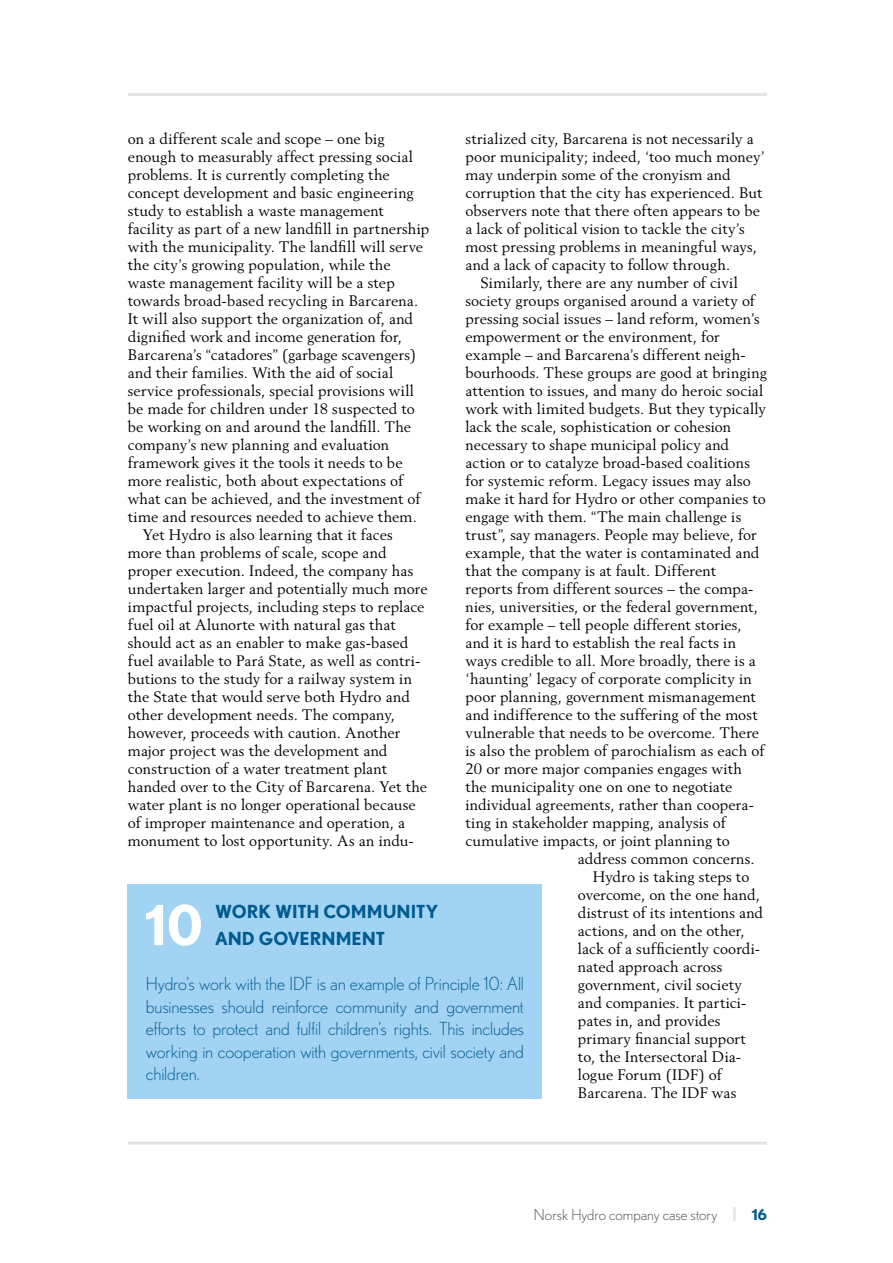
<style>
.page{position:relative;width:893px;height:1263px;background:#fff}
.page>*{position:absolute;margin:0;border:0;box-sizing:border-box;transform-origin:0 0}
.Puff_rubrik{font:700 55.05px "Nobel";color:#fff}
.Puff_text{font:300 18px/22.5px "Nobel";letter-spacing:-.005em;color:#005b90;text-align:justify}
.Puff_rubrik-2{font:700 18px/27px "Nobel";color:#005b90}
.Bröd_indrag{font:15px/18px "Berling";letter-spacing:.005em;color:#000}
.t1{font:300 15px "Nobel";color:#494c53}
.s1{font-weight:700;color:#e3e4e2}
.s2{font-weight:700;color:#005b90}
</style>
<div class="page">
<hr style="left:128px;top:93px;width:639px;height:3px;background:#e3e4e2">
<hr style="left:128px;top:1141px;width:639px;height:3px;background:#e3e4e2">
<div style="left:128px;top:884px;width:414px;height:215px;background:#a2d3f3"></div>
<p class="Bröd_indrag" style="left:128px;top:130px;width:303px">on a different scale and scope – one big enough to measurably affect pressing social problems. It is currently completing the concept development and basic engineering study to establish a waste management facility as part of a new landfill in partnership with the municipality. The landfill will serve the city’s growing population, while the waste management facility will be a step towards broad-based recycling in Barcarena.<br>It will also support the organization of, and dignified work and income generation for, Barcarena’s “catadores” (garbage scavengers) and their families. With the aid of social service professionals, special provisions will be made for children under 18 suspected to be working on and around the landfill. The company’s new planning and evaluation framework gives it the tools it needs to be more realistic, both about expectations of what can be achieved, and the investment of time and resources needed to achieve them.</p>
<p class="Bröd_indrag" style="left:128px;top:526px;width:301px;text-indent:15px">Yet Hydro is also learning that it faces more than problems of scale, scope and proper execution. Indeed, the company has undertaken larger and potentially much more impactful projects, including steps to replace fuel oil at Alunorte with natural gas that should act as an enabler to make gas-based fuel available to Pará State, as well as contri&shy;butions to the study for a railway system in the State that would serve both Hydro and other development needs. The company, however, proceeds with caution. Another major project was the development and construction of a water treatment plant handed over to the City of Barcarena. Yet the water plant is no longer operational because of improper maintenance and operation, a monument to lost opportunity. As an indu-</p>
<p class="Bröd_indrag" style="left:465px;top:130px;width:301px">strialized city, Barcarena is not necessarily a poor municipality; indeed, ‘too much money’ may underpin some of the cronyism and corruption that the city has experienced. But observers note that there often appears to be a lack of political vision to tackle the city’s most pressing problems in meaningful ways, and a lack of capacity to follow through.</p>
<p class="Bröd_indrag" style="left:480px;top:274px;width:259px">Similarly, there are any number of civil</p>
<p class="Bröd_indrag" style="left:465px;top:292px;width:291px">society groups organised around a variety of</p>
<p class="Bröd_indrag" style="left:465px;top:310px;width:296px">pressing social issues – land reform, women’s</p>
<p class="Bröd_indrag" style="left:465px;top:328px;width:256px">empowerment or the environment, for</p>
<p class="Bröd_indrag" style="left:465px;top:346px;width:282px">example – and Barcarena’s different neigh-</p>
<p class="Bröd_indrag" style="left:465px;top:364px;width:303px">bourhoods. These groups are good at bringing</p>
<p class="Bröd_indrag" style="left:465px;top:382px;width:299px">attention to issues, and many do heroic social</p>
<p class="Bröd_indrag" style="left:465px;top:400px;width:302px">work with limited budgets. But they typically</p>
<p class="Bröd_indrag" style="left:465px;top:418px;width:267px">lack the scale, sophistication or cohesion</p>
<p class="Bröd_indrag" style="left:465px;top:436px;width:265px">necessary to shape municipal policy and</p>
<p class="Bröd_indrag" style="left:465px;top:454px;width:286px">action or to catalyze broad-based coalitions</p>
<p class="Bröd_indrag" style="left:465px;top:472px;width:287px">for systemic reform. Legacy issues may also</p>
<p class="Bröd_indrag" style="left:465px;top:490px;width:302px">make it hard for Hydro or other companies to</p>
<p class="Bröd_indrag" style="left:465px;top:508px;width:277px">engage with them. “The main challenge is</p>
<p class="Bröd_indrag" style="left:465px;top:526px;width:293px">trust”, say managers. People may believe, for</p>
<p class="Bröd_indrag" style="left:465px;top:544px;width:295px">example, that the water is contaminated and</p>
<p class="Bröd_indrag" style="left:465px;top:562px;width:252px">that the company is at fault. Different</p>
<p class="Bröd_indrag" style="left:465px;top:580px;width:289px">reports from different sources – the compa-</p>
<p class="Bröd_indrag" style="left:465px;top:598px;width:294px">nies, universities, or the federal government,</p>
<p class="Bröd_indrag" style="left:465px;top:616px;width:278px">for example – tell people different stories,</p>
<p class="Bröd_indrag" style="left:465px;top:634px;width:272px">and it is hard to establish the real facts in</p>
<p class="Bröd_indrag" style="left:465px;top:652px;width:292px">ways credible to all. More broadly, there is a</p>
<p class="Bröd_indrag" style="left:465px;top:670px;width:288px">‘haunting’ legacy of corporate complicity in</p>
<p class="Bröd_indrag" style="left:465px;top:688px;width:292px">poor planning, government mismanagement</p>
<p class="Bröd_indrag" style="left:465px;top:706px;width:294px">and indifference to the suffering of the most</p>
<p class="Bröd_indrag" style="left:465px;top:724px;width:295px">vulnerable that needs to be overcome. There</p>
<p class="Bröd_indrag" style="left:465px;top:742px;width:301px">is also the problem of parochialism as each of</p>
<p class="Bröd_indrag" style="left:465px;top:760px;width:278px">20 or more major companies engages with</p>
<p class="Bröd_indrag" style="left:465px;top:778px;width:268px">the municipality one on one to negotiate</p>
<p class="Bröd_indrag" style="left:465px;top:796px;width:290px">individual agreements, rather than coopera-</p>
<p class="Bröd_indrag" style="left:465px;top:814px;width:262px">ting in stakeholder mapping, analysis of</p>
<p class="Bröd_indrag" style="left:465px;top:832px;width:266px">cumulative impacts, or joint planning to</p>
<p class="Bröd_indrag" style="left:578px;top:850px;width:178px">address common concerns.</p>
<p class="Bröd_indrag" style="left:578px;top:868px;width:186px;text-indent:15px">Hydro is taking steps to overcome, on the one hand, distrust of its intentions and actions, and on the other, lack of a sufficiently coordi&shy;nated approach across government, civil society and companies. It partici&shy;pates in, and provides primary financial support to, the Intersectoral Dia&shy;logue Forum (IDF) of<br>Barcarena. The IDF was</p>
<p class="Puff_rubrik" style="left:145px;top:892px;width:59px">10</p>
<p class="Puff_rubrik-2" style="left:215px;top:898px;width:225px">WORK WITH COMMUNITY<br>AND GOVERNMENT</p>
<p class="Puff_text" style="left:146px;top:972px;width:380px">Hydro’s work with the IDF is an example of Principle 10: All businesses should reinforce community and government efforts to protect and fulfil children’s rights. This includes working in cooperation with governments, civil society and children.</p>
<p class="t1" style="left:534px;top:1206px;width:235px">Norsk Hydro company case story <span class="s1">|</span> <span class="s2">16</span></p>
</div>
